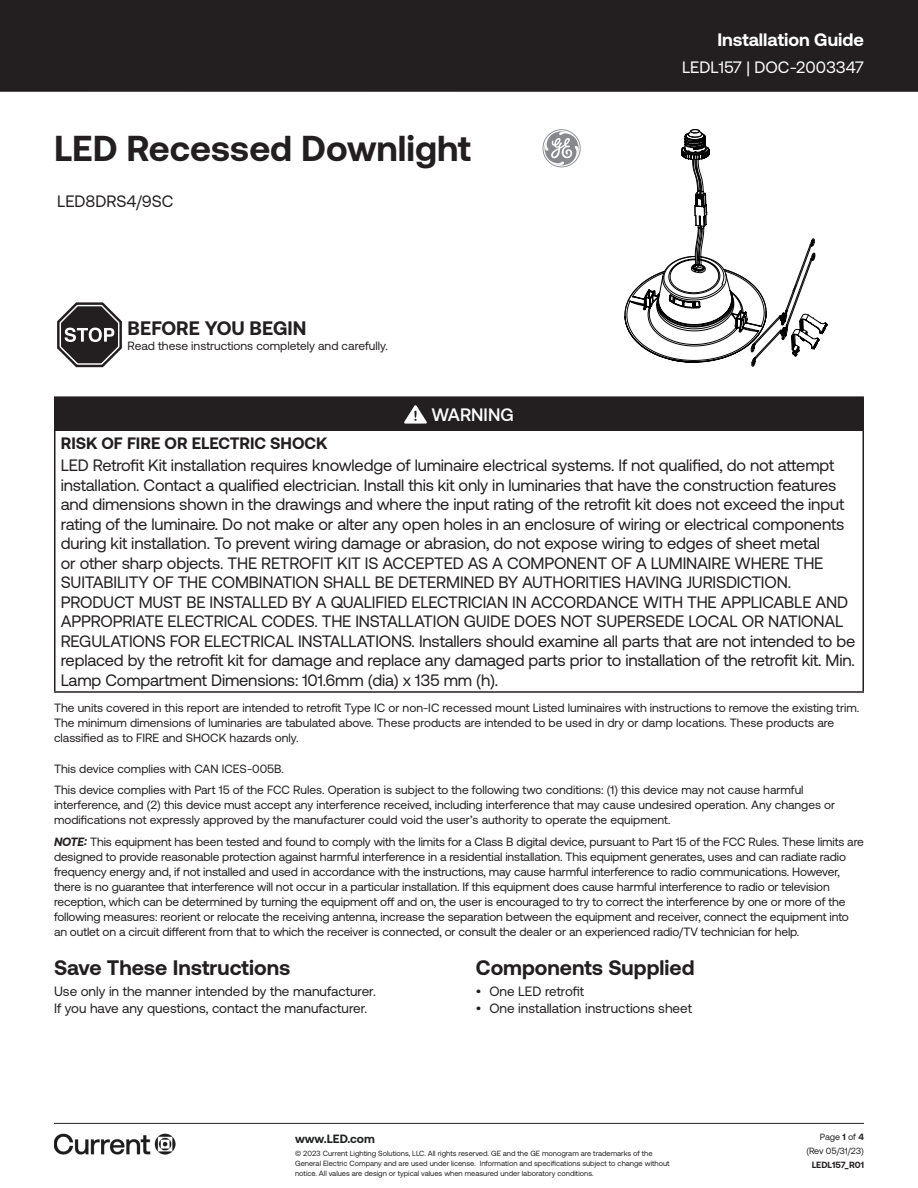
<style>
.page{position:relative;width:918px;height:1188px;background:#fff}
.page>*{position:absolute;margin:0;border:0;box-sizing:border-box;transform-origin:0 0}
.Product_Title{font:700 36px "Aeonik";color:#231f20}
.t1{font:700 21px "Aeonik";color:#231f20}
.t2{font:700 19.5px "Aeonik";color:#231f20}
.Document_Type{font:700 18px "Aeonik";color:#fff}
.Warning_Title{font:500 18px "Aeonik";color:#fff}
.t3{font:16.5px/19.5px "Aeonik";letter-spacing:-.01em;color:#231f20}
.t4{font:700 16.5px "Aeonik";color:#231f20}
.Document_Number{font:16.5px "Aeonik";color:#fff}
.supplies_required{font:13.5px/16.5px "Aeonik";color:#231f20}
.Body_copy_10_12{font:12px/15px "Aeonik";letter-spacing:-.01em;color:#231f20}
.web_address{font:700 12px "Aeonik";letter-spacing:-.005em;color:#1e2120}
.boilerplate{font:9px "Aeonik";color:#231f20}
.boilerplate-2{font:700 9px "Aeonik";color:#231f20}
.web_address-2{font:7.5px/9.8px "Aeonik";color:#231f20}
.s1{font-weight:700;font-style:italic}
.s2{font-weight:700}
</style>
<div class="page">
<svg style="left:624px;top:129px;width:204px;height:238px"></svg>
<div style="left:0;top:0;width:918px;height:92px;background:#231f20"></div>
<svg style="left:57px;top:302px;width:65px;height:66px"></svg>
<svg style="left:543px;top:129px;width:38px;height:38px"></svg>
<hr style="left:54px;top:1123px;width:810px;height:1px;background:#231f20">
<img style="left:54px;top:1133px;width:122px;height:22px">
<div style="left:55px;top:397px;width:808px;height:34px;background:#231f20"></div>
<hr style="left:54px;top:431px;width:2px;height:260px;background:#231f20">
<hr style="left:862px;top:431px;width:2px;height:260px;background:#231f20">
<hr style="left:54px;top:691px;width:810px;height:2px;background:#231f20">
<hr style="left:54px;top:396px;width:810px;height:2px;background:#231f20">
<hr style="left:54px;top:398px;width:2px;height:33px;background:#231f20">
<hr style="left:862px;top:398px;width:2px;height:33px;background:#231f20">
<svg style="left:404px;top:405px;width:23px;height:19px"></svg>
<p class="Product_Title" style="left:54px;top:128px;width:419px">LED Recessed Downlight</p>
<p class="t3" style="left:57px;top:191px;width:118px">LED8DRS4/9SC</p>
<p class="t2" style="left:128px;top:317px;width:180px">BEFORE YOU BEGIN</p>
<p class="Body_copy_10_12" style="left:128px;top:339px;width:262px">Read these instructions completely and carefully.</p>
<p class="Warning_Title" style="left:431px;top:404px;width:84px">WARNING</p>
<p class="Document_Type" style="left:717px;top:29px;width:148px">Installation Guide</p>
<p class="Document_Number" style="left:682px;top:58px;width:183px">LEDL157 | DOC-2003347</p>
<p class="t4" style="left:61px;top:434px;width:268px">RISK OF FIRE OR ELECTRIC SHOCK</p>
<p class="t3" style="left:61px;top:456px;width:796px">LED Retrofit Kit installation requires knowledge of luminaire electrical systems. If not qualified, do not attempt installation. Contact a qualified electrician. Install this kit only in luminaries that have the construction features and dimensions shown in the drawings and where the input rating of the retrofit kit does not exceed the input rating of the luminaire. Do not make or alter any open holes in an enclosure of wiring or electrical components during kit installation. To prevent wiring damage or abrasion, do not expose wiring to edges of sheet metal<br>or other sharp objects. THE RETROFIT KIT IS ACCEPTED AS A COMPONENT OF A LUMINAIRE WHERE THE SUITABILITY OF THE COMBINATION SHALL BE DETERMINED BY AUTHORITIES HAVING JURISDICTION.<br>PRODUCT MUST BE INSTALLED BY A QUALIFIED ELECTRICIAN IN ACCORDANCE WITH THE APPLICABLE AND APPROPRIATE ELECTRICAL CODES. THE INSTALLATION GUIDE DOES NOT SUPERSEDE LOCAL OR NATIONAL REGULATIONS FOR ELECTRICAL INSTALLATIONS. Installers should examine all parts that are not intended to be replaced by the retrofit kit for damage and replace any damaged parts prior to installation of the retrofit kit. Min.<br>Lamp Compartment Dimensions: 101.6mm (dia) x 135 mm (h).</p>
<p class="Body_copy_10_12" style="left:54px;top:700px;width:807px">The units covered in this report are intended to retrofit Type IC or non-IC recessed mount Listed luminaires with instructions to remove the existing trim.<br>The minimum dimensions of luminaries are tabulated above. These products are intended to be used in dry or damp locations. These products are classified as to FIRE and SHOCK hazards only.</p>
<p class="Body_copy_10_12" style="left:54px;top:761px;width:232px">This device complies with CAN ICES-005B.</p>
<p class="Body_copy_10_12" style="left:54px;top:783px;width:783px">This device complies with Part 15 of the FCC Rules. Operation is subject to the following two conditions: (1) this device may not cause harmful interference, and (2) this device must accept any interference received, including interference that may cause undesired operation. Any changes or modifications not expressly approved by the manufacturer could void the user’s authority to operate the equipment.</p>
<p class="Body_copy_10_12" style="left:54px;top:834px;width:811px"><span class="s1">NOTE:</span> This equipment has been tested and found to comply with the limits for a Class B digital device, pursuant to Part 15 of the FCC Rules. These limits are designed to provide reasonable protection against harmful interference in a residential installation. This equipment generates, uses and can radiate radio frequency energy and, if not installed and used in accordance with the instructions, may cause harmful interference to radio communications. However, there is no guarantee that interference will not occur in a particular installation. If this equipment does cause harmful interference to radio or television reception, which can be determined by turning the equipment off and on, the user is encouraged to try to correct the interference by one or more of the following measures: reorient or relocate the receiving antenna, increase the separation between the equipment and receiver, connect the equipment into an outlet on a circuit different from that to which the receiver is connected, or consult the dealer or an experienced radio/TV technician for help.</p>
<p class="t1" style="left:54px;top:956px;width:238px">Save These Instructions</p>
<p class="supplies_required" style="left:54px;top:983px;width:323px">Use only in the manner intended by the manufacturer.<br>If you have any questions, contact the manufacturer.</p>
<p class="t1" style="left:476px;top:956px;width:220px">Components Supplied</p>
<p class="supplies_required" style="left:476px;top:983px;width:110px">• One LED retrofit</p>
<p class="supplies_required" style="left:476px;top:1000px;width:218px">• One installation instructions sheet</p>
<p class="web_address" style="left:295px;top:1132px;width:81px">www.LED.com</p>
<p class="web_address-2" style="left:295px;top:1149px;width:376px">© 2023 Current Lighting Solutions, LLC. All rights reserved. GE and the GE monogram are trademarks of the<br>General Electric Company and are used under license. Information and specifications subject to change without notice. All values are design or typical values when measured under laboratory conditions.</p>
<p class="boilerplate" style="left:820px;top:1132px;width:46px">Page <span class="s2">1</span> of <span class="s2">4</span></p>
<p class="boilerplate" style="left:806px;top:1146px;width:59px">(Rev 05/31/23)</p>
<p class="boilerplate-2" style="left:812px;top:1160px;width:54px">LEDL157_R01</p>
</div>
